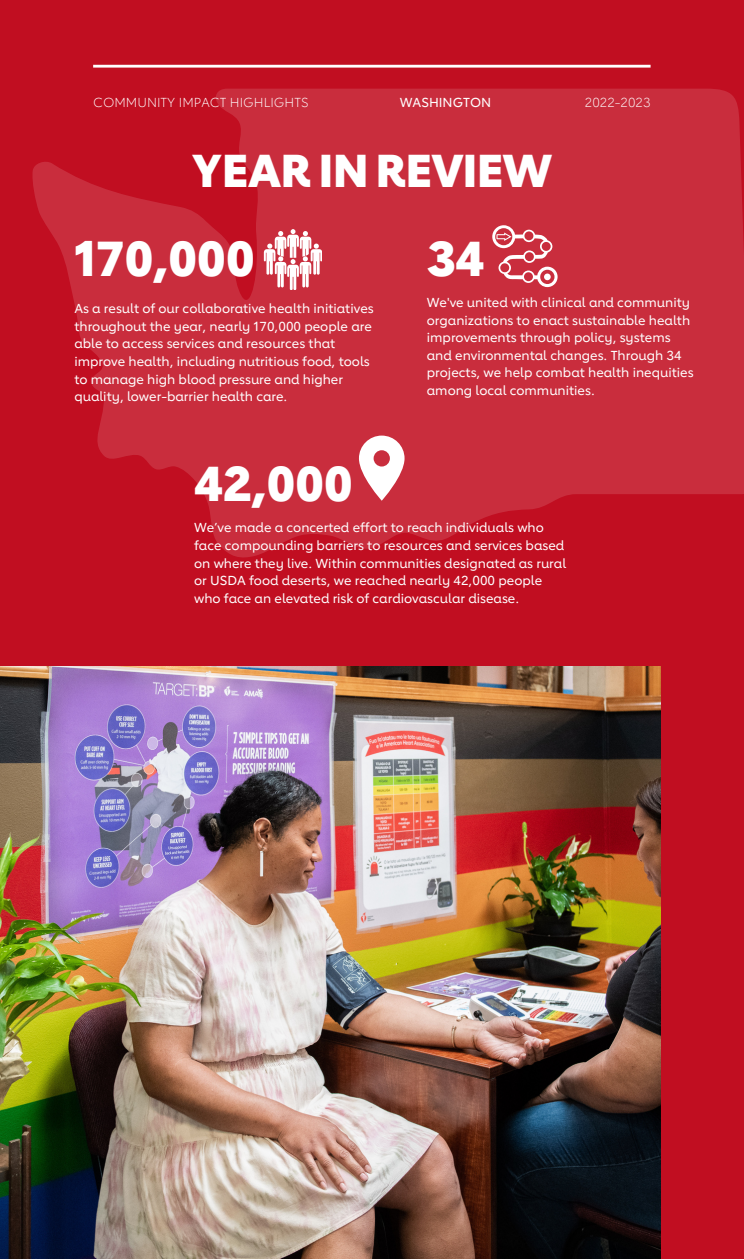
<style>
.page{position:relative;width:744px;height:1260px;background:#fff}
.page>*{position:absolute;margin:0;border:0;box-sizing:border-box;transform-origin:0 0}
.t1{font:800 48.88px "Lub Dub";letter-spacing:-.01em;color:#fff}
.t2{font:800 48.75px "Lub Dub";letter-spacing:-.01em;color:#fff}
.t3{font:800 45.88px "Lub Dub";letter-spacing:-.02em;color:#fff}
.t4{font:500 13px/17.6px "Lub Dub";color:#fff}
.t5{font:300 13px "Lub Dub";color:#fff}
</style>
<div class="page">
<div style="left:0;top:0;width:744px;height:1259px;background:#c10e21"></div>
<svg style="left:32px;top:89px;width:712px;height:469px;fill:#c92d3d"></svg>
<hr style="left:93px;top:65px;width:557px;height:3px;background:#fff">
<svg style="left:264px;top:229px;width:58px;height:61px;background:#e29098"></svg>
<svg style="left:492px;top:225px;width:65px;height:62px;background:#d55e6b"></svg>
<div style="left:544px;top:274px;width:7px;height:6px;background:#fff;border-radius:50%"></div>
<svg style="left:359px;top:436px;width:45px;height:65px;background:#eaaeb4"></svg>
<img style="left:0;top:667px;width:660px;height:591px">
<p class="t5" style="left:93px;top:94px;width:217px">COMMUNITY IMPACT HIGHLIGHTS</p>
<p class="t4" style="left:400px;top:94px;width:93px">WASHINGTON</p>
<p class="t5" style="left:585px;top:94px;width:67px">2022-2023</p>
<p class="t3" style="left:192px;top:140px;width:362px">YEAR IN REVIEW</p>
<p class="t1" style="left:74px;top:226px;width:182px">170,000</p>
<p class="t2" style="left:427px;top:227px;width:59px">34</p>
<p class="t4" style="left:427px;top:293px;width:268px">We've united with clinical and community organizations to enact sustainable health improvements through policy, systems and environmental changes. Through 34 projects, we help combat health inequities among local communities.</p>
<p class="t4" style="left:74px;top:299px;width:301px">As a result of our collaborative health initiatives throughout the year, nearly 170,000 people are able to access services and resources that improve health, including nutritious food, tools to manage high blood pressure and higher quality, lower-barrier health care.</p>
<p class="t2" style="left:194px;top:451px;width:160px">42,000</p>
<p class="t4" style="left:194px;top:518px;width:373px">We’ve made a concerted effort to reach individuals who face compounding barriers to resources and services based on where they live. Within communities designated as rural or USDA food deserts, we reached nearly 42,000 people who face an elevated risk of cardiovascular disease.</p>
</div>
